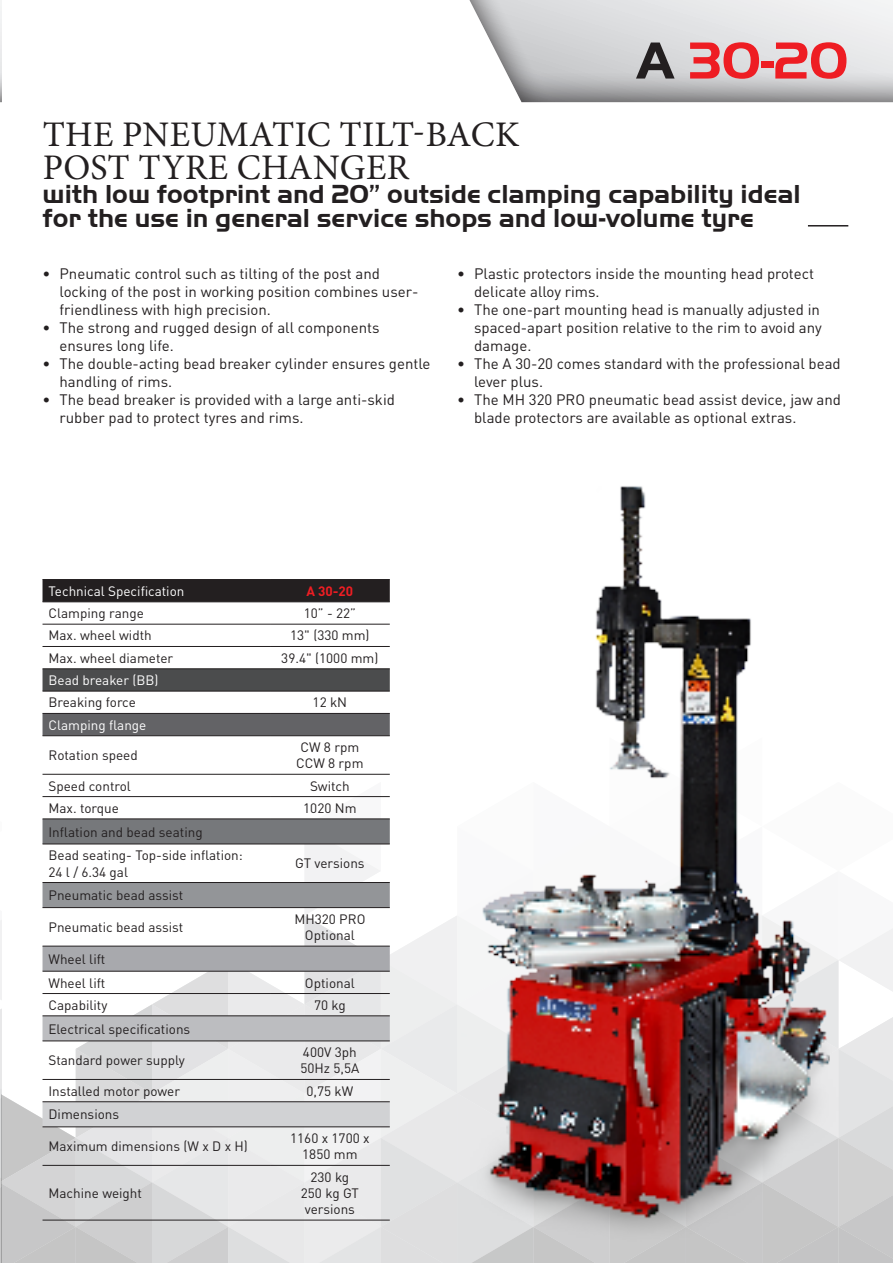
<style>
.page{position:relative;width:893px;height:1263px;background:#fff}
.page>*{position:absolute;margin:0;border:0;box-sizing:border-box;transform-origin:0 0}
.t1{font:700 54px "Handel Got D";color:#ee1d23}
.t2{font:36px "Minion Pro";letter-spacing:.01em;color:#231f20}
.t3{font:700 27px "Handel Got D";color:#231f20}
.t4{font:15px/18px "DIN Pro";color:#231f20}
.t5{font:13.5px/16.2px "DIN Pro";color:#231f20;text-align:center}
.t6{font:13.5px "DIN Pro";color:#fff}
.t7{font:700 13.5px "DIN Pro";color:#ee1d23}
.s1{color:#231f20}
</style>
<div class="page">
<svg style="left:0;top:0;width:2px;height:103px"></svg>
<svg style="left:469px;top:0;width:424px;height:103px;background:#d3d3d5"></svg>
<img style="left:595px;top:486px;width:156px;height:227px">
<div style="left:43px;top:580px;width:347px;height:21px;background:#231f20"></div>
<svg style="left:43px;top:669px;width:347px;height:22px;background:#494a4b"></svg>
<svg style="left:0;top:713px;width:893px;height:550px"></svg>
<hr style="left:43px;top:579px;width:227px;height:1px;background:#231f20">
<hr style="left:270px;top:579px;width:120px;height:1px;background:#231f20">
<hr style="left:43px;top:601px;width:227px;height:1px;background:#231f20">
<hr style="left:270px;top:601px;width:120px;height:1px;background:#231f20">
<hr style="left:43px;top:624px;width:227px;height:1px;background:#231f20">
<hr style="left:270px;top:624px;width:120px;height:1px;background:#231f20">
<hr style="left:43px;top:646px;width:227px;height:1px;background:#231f20">
<hr style="left:270px;top:646px;width:120px;height:1px;background:#231f20">
<hr style="left:43px;top:713px;width:227px;height:1px;background:#231f20">
<hr style="left:270px;top:713px;width:120px;height:1px;background:#231f20">
<hr style="left:43px;top:735px;width:227px;height:1px;background:#231f20">
<hr style="left:270px;top:735px;width:120px;height:1px;background:#231f20">
<hr style="left:43px;top:774px;width:227px;height:1px;background:#231f20">
<hr style="left:270px;top:774px;width:120px;height:1px;background:#231f20">
<hr style="left:43px;top:796px;width:227px;height:1px;background:#231f20">
<hr style="left:270px;top:796px;width:120px;height:1px;background:#231f20">
<hr style="left:43px;top:818px;width:227px;height:1px;background:#231f20">
<hr style="left:270px;top:818px;width:120px;height:1px;background:#231f20">
<hr style="left:43px;top:844px;width:227px;height:1px;background:#231f20">
<hr style="left:270px;top:844px;width:120px;height:1px;background:#231f20">
<hr style="left:43px;top:946px;width:227px;height:1px;background:#231f20">
<hr style="left:270px;top:946px;width:120px;height:1px;background:#231f20">
<hr style="left:43px;top:971px;width:227px;height:1px;background:#231f20">
<hr style="left:270px;top:971px;width:120px;height:1px;background:#231f20">
<hr style="left:43px;top:993px;width:227px;height:1px;background:#231f20">
<hr style="left:270px;top:993px;width:120px;height:1px;background:#231f20">
<hr style="left:43px;top:1079px;width:227px;height:1px;background:#231f20">
<hr style="left:270px;top:1079px;width:120px;height:1px;background:#231f20">
<hr style="left:43px;top:1165px;width:227px;height:1px;background:#231f20">
<hr style="left:270px;top:1165px;width:120px;height:1px;background:#231f20">
<hr style="left:43px;top:1220px;width:227px;height:1px;background:#231f20">
<hr style="left:270px;top:1220px;width:120px;height:1px;background:#231f20">
<hr style="left:43px;top:668px;width:227px;height:1px;background:#231f20">
<hr style="left:270px;top:668px;width:120px;height:1px;background:#231f20">
<hr style="left:43px;top:691px;width:227px;height:1px;background:#231f20">
<hr style="left:270px;top:691px;width:120px;height:1px;background:#231f20">
<hr style="left:43px;top:882px;width:227px;height:1px;background:#231f20">
<hr style="left:270px;top:882px;width:120px;height:1px;background:#231f20">
<hr style="left:43px;top:907px;width:227px;height:1px;background:#231f20">
<hr style="left:270px;top:907px;width:120px;height:1px;background:#231f20">
<hr style="left:43px;top:1015px;width:227px;height:1px;background:#231f20">
<hr style="left:270px;top:1015px;width:120px;height:1px;background:#231f20">
<hr style="left:43px;top:1040px;width:227px;height:1px;background:#231f20">
<hr style="left:270px;top:1040px;width:120px;height:1px;background:#231f20">
<hr style="left:43px;top:1101px;width:227px;height:1px;background:#231f20">
<hr style="left:270px;top:1101px;width:120px;height:1px;background:#231f20">
<hr style="left:43px;top:1126px;width:227px;height:1px;background:#231f20">
<hr style="left:270px;top:1126px;width:120px;height:1px;background:#231f20">
<hr style="left:808px;top:225px;width:40px;height:2px;background:#231f20">
<p class="t1" style="left:636px;top:30px;width:214px"><span class="s1">A</span> 30-20</p>
<p class="t2" style="left:43px;top:110px;width:478px">THE PNEUMATIC TILT-BACK</p>
<p class="t2" style="left:43px;top:143px;width:368px">POST TYRE CHANGER</p>
<p class="t3" style="left:43px;top:179px;width:760px">with low footprint and 20” outside clamping capability ideal</p>
<p class="t3" style="left:43px;top:203px;width:713px">for the use in general service shops and low-volume tyre</p>
<p class="t4" style="left:60px;top:264px;width:360px;text-indent:-17px">• Pneumatic control such as tilting of the post and locking of the post in working position combines user&shy;friendliness with high precision.</p>
<p class="t4" style="left:60px;top:318px;width:322px;text-indent:-17px">• The strong and rugged design of all components ensures long life.</p>
<p class="t4" style="left:60px;top:354px;width:372px;text-indent:-17px">• The double-acting bead breaker cylinder ensures gentle handling of rims.</p>
<p class="t4" style="left:60px;top:390px;width:337px;text-indent:-17px">• The bead breaker is provided with a large anti-skid rubber pad to protect tyres and rims.</p>
<p class="t4" style="left:474px;top:264px;width:341px;text-indent:-17px">• Plastic protectors inside the mounting head protect delicate alloy rims.</p>
<p class="t4" style="left:474px;top:300px;width:349px;text-indent:-17px">• The one-part mounting head is manually adjusted in spaced-apart position relative to the rim to avoid any damage.</p>
<p class="t4" style="left:474px;top:354px;width:368px;text-indent:-17px">• The A 30-20 comes standard with the professional bead lever plus.</p>
<p class="t4" style="left:474px;top:390px;width:368px;text-indent:-17px">• The MH 320 PRO pneumatic bead assist device, jaw and blade protectors are available as optional extras.</p>
<p class="t6" style="left:49px;top:582px;width:137px">Technical Specification</p>
<p class="t7" style="left:306px;top:582px;width:48px">A 30-20</p>
<p class="t5" style="left:49px;top:605px;width:97px">Clamping range</p>
<p class="t5" style="left:304px;top:605px;width:54px">10” - 22”</p>
<p class="t5" style="left:49px;top:627px;width:105px">Max. wheel width</p>
<p class="t5" style="left:290px;top:627px;width:81px">13" (330 mm)</p>
<p class="t5" style="left:49px;top:649px;width:126px">Max. wheel diameter</p>
<p class="t5" style="left:281px;top:649px;width:99px">39.4" (1000 mm)</p>
<p class="t6" style="left:49px;top:671px;width:112px">Bead breaker (BB)</p>
<p class="t5" style="left:49px;top:694px;width:89px">Breaking force</p>
<p class="t5" style="left:313px;top:694px;width:36px">12 kN</p>
<p class="t6" style="left:49px;top:716px;width:99px">Clamping flange</p>
<p class="t5" style="left:49px;top:747px;width:91px">Rotation speed</p>
<p class="t5" style="left:301px;top:738px;width:60px">CW 8 rpm</p>
<p class="t5" style="left:296px;top:755px;width:69px">CCW 8 rpm</p>
<p class="t5" style="left:49px;top:777px;width:84px">Speed control</p>
<p class="t5" style="left:310px;top:777px;width:41px">Switch</p>
<p class="t5" style="left:49px;top:799px;width:72px">Max. torque</p>
<p class="t5" style="left:303px;top:799px;width:55px">1020 Nm</p>
<p class="t5" style="left:49px;top:823px;width:156px">Inflation and bead seating</p>
<p class="t5" style="left:49px;top:847px;width:196px">Bead seating- Top-side inflation:</p>
<p class="t5" style="left:49px;top:863px;width:81px">24 l / 6.34 gal</p>
<p class="t5" style="left:295px;top:855px;width:71px">GT versions</p>
<p class="t5" style="left:49px;top:887px;width:136px">Pneumatic bead assist</p>
<p class="t5" style="left:49px;top:918px;width:136px">Pneumatic bead assist</p>
<p class="t5" style="left:294px;top:910px;width:73px">MH320 PRO<br>Optional</p>
<p class="t5" style="left:49px;top:950px;width:58px">Wheel lift</p>
<p class="t5" style="left:49px;top:974px;width:58px">Wheel lift</p>
<p class="t5" style="left:305px;top:974px;width:51px">Optional</p>
<p class="t5" style="left:49px;top:996px;width:60px">Capability</p>
<p class="t5" style="left:314px;top:996px;width:33px">70 kg</p>
<p class="t5" style="left:49px;top:1020px;width:143px">Electrical specifications</p>
<p class="t5" style="left:49px;top:1052px;width:138px">Standard power supply</p>
<p class="t5" style="left:303px;top:1044px;width:55px">400V 3ph</p>
<p class="t5" style="left:300px;top:1060px;width:60px">50Hz 5,5A</p>
<p class="t5" style="left:49px;top:1082px;width:133px">Installed motor power</p>
<p class="t5" style="left:306px;top:1082px;width:48px">0,75 kW</p>
<p class="t5" style="left:49px;top:1106px;width:72px">Dimensions</p>
<p class="t5" style="left:49px;top:1138px;width:201px">Maximum dimensions (W x D x H)</p>
<p class="t5" style="left:290px;top:1129px;width:81px">1160 x 1700 x<br>1850 mm</p>
<p class="t5" style="left:49px;top:1184px;width:95px">Machine weight</p>
<p class="t5" style="left:310px;top:1168px;width:40px">230 kg</p>
<p class="t5" style="left:301px;top:1184px;width:60px;text-align:left">250 kg GT versions</p>
</div>
